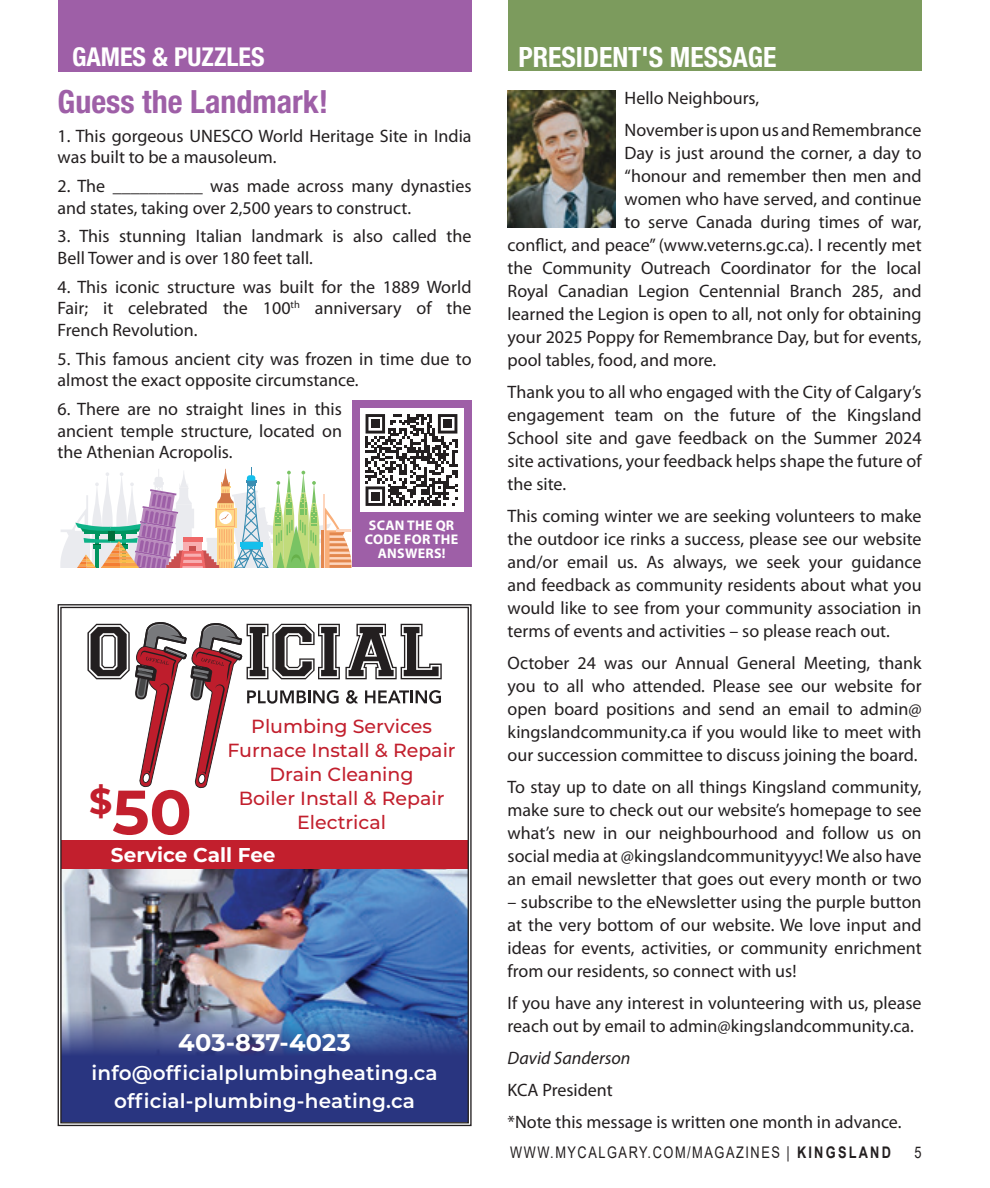
<style>
.page{position:relative;width:990px;height:1188px;background:#fff}
.page>*{position:absolute;margin:0;border:0;box-sizing:border-box;transform-origin:0 0}
.t1{font:700 62.4px "Montserrat";color:#c21f2d}
.In_Around_title{font:700 condensed 32px "Helvetica Neue LT Std";color:#9e5fa7}
.t2{font:700 condensed 28px "Helvetica Neue LT Std";color:#fff}
.t3{font:700 condensed 26px "Helvetica Neue LT Std";color:#fff}
.t4{font:700 24px "Montserrat";letter-spacing:.01em;color:#fff}
.t5{font:600 20px/28.4px "Montserrat";letter-spacing:.01em;color:#fff;text-align:center}
.t6{font:700 20px "Montserrat";color:#fff}
.t7{font:500 19px/24px "Montserrat";color:#c21f2d;text-align:center}
.Body_text{font:18px/23px "Myriad Pro";color:#231f20;text-align:justify}
.Body_text-2{font:italic 18px "Myriad Pro";color:#231f20}
.t8{font:16px "Arial";letter-spacing:.12em;color:#231f20;scale:.8 1}
.Library_subhead{font:700 14px/14px "Myriad Pro";letter-spacing:.02em;color:#fff;text-align:center}
.s1{font-weight:700}
</style>
<div class="page">
<div style="left:508px;top:0;width:414px;height:70px;background:#7c9b5d"></div>
<img style="left:508px;top:90px;width:108px;height:138px">
<img style="left:58px;top:604px;width:414px;height:522px">
<div style="left:58px;top:0;width:414px;height:72px;background:#9e5fa7"></div>
<svg style="left:60px;top:467px;width:291px;height:100px"></svg>
<hr style="left:240px;top:543px;width:22px;height:4px;background:#14bfec">
<hr style="left:241px;top:547px;width:20px;height:2px;background:#14bfec">
<div style="left:352px;top:401px;width:120px;height:166px;background:#9e5fa7"></div>
<div style="left:360px;top:409px;width:103px;height:103px;background:#fff"></div>
<svg style="left:366px;top:414px;width:91px;height:92px"></svg>
<div style="left:371px;top:420px;width:8px;height:8px;background:#231f20"></div>
<div style="left:444px;top:420px;width:8px;height:8px;background:#231f20"></div>
<div style="left:371px;top:492px;width:8px;height:8px;background:#231f20"></div>
<p class="t3" style="left:72px;top:41px;width:194px">GAMES &amp; PUZZLES</p>
<p class="In_Around_title" style="left:58px;top:82px;width:272px">Guess the Landmark!</p>
<p class="Body_text" style="left:58px;top:125px;width:415px;line-height:21.6px">1. This gorgeous UNESCO World Heritage Site in India was built to be a mausoleum.</p>
<p class="Body_text" style="left:58px;top:175px;width:416px;line-height:21.6px">2. The __________ was made across many dynasties and states, taking over 2,500 years to construct.</p>
<p class="Body_text" style="left:58px;top:225px;width:415px;line-height:21.6px">3. This stunning Italian landmark is also called the<br>Bell Tower and is over 180 feet tall.</p>
<p class="Body_text" style="left:58px;top:276px;width:415px;line-height:21.6px">4. This iconic structure was built for the 1889 World Fair; it celebrated the 100<sup>th</sup> anniversary of the French Revolution.</p>
<p class="Body_text" style="left:58px;top:348px;width:415px;line-height:21.6px">5. This famous ancient city was frozen in time due to almost the exact opposite circumstance.</p>
<p class="Body_text" style="left:58px;top:398px;width:286px;line-height:21.6px">6. There are no straight lines in this ancient temple structure, located on the Athenian Acropolis.</p>
<p class="Library_subhead" style="left:365px;top:518px;width:95px">SCAN THE QR<br>CODE FOR THE<br>ANSWERS!</p>
<p class="t7" style="left:228px;top:714px;width:230px">Plumbing Services<br>Furnace Install &amp; Repair<br>Drain Cleaning<br>Boiler Install &amp; Repair<br>Electrical</p>
<p class="t1" style="left:89px;top:767px;width:104px"><sup>$</sup>50</p>
<p class="t6" style="left:111px;top:841px;width:166px">Service Call Fee</p>
<p class="t4" style="left:178px;top:1026px;width:174px">403-837-4023</p>
<p class="t5" style="left:91px;top:1058px;width:348px">info@officialplumbingheating.ca official-plumbing-heating.ca</p>
<p class="t2" style="left:518px;top:40px;width:260px">PRESIDENT'S MESSAGE</p>
<p class="Body_text" style="left:625px;top:86px;width:136px">Hello Neighbours,</p>
<p class="Body_text" style="left:625px;top:118px;width:298px">November is upon us and Remembrance</p>
<p class="Body_text" style="left:625px;top:141px;width:298px">Day is just around the corner, a day to</p>
<p class="Body_text" style="left:625px;top:164px;width:298px">“honour and remember then men and</p>
<p class="Body_text" style="left:625px;top:187px;width:298px">women who have served, and continue</p>
<p class="Body_text" style="left:625px;top:210px;width:298px">to serve Canada during times of war,</p>
<p class="Body_text" style="left:508px;top:233px;width:416px">conflict, and peace” (www.veterns.gc.ca). I recently met</p>
<p class="Body_text" style="left:508px;top:256px;width:415px">the Community Outreach Coordinator for the local</p>
<p class="Body_text" style="left:508px;top:279px;width:415px">Royal Canadian Legion Centennial Branch 285, and</p>
<p class="Body_text" style="left:508px;top:302px;width:415px">learned the Legion is open to all, not only for obtaining</p>
<p class="Body_text" style="left:508px;top:325px;width:416px">your 2025 Poppy for Remembrance Day, but for events,</p>
<p class="Body_text" style="left:508px;top:348px;width:210px">pool tables, food, and more.</p>
<p class="Body_text" style="left:508px;top:380px;width:416px">Thank you to all who engaged with the City of Calgary’s engagement team on the future of the Kingsland School site and gave feedback on the Summer 2024 site activations, your feedback helps shape the future of the site.</p>
<p class="Body_text" style="left:508px;top:504px;width:416px">This coming winter we are seeking volunteers to make the outdoor ice rinks a success, please see our website and/or email us. As always, we seek your guidance and feedback as community residents about what you would like to see from your community association in terms of events and activities – so please reach out.</p>
<p class="Body_text" style="left:508px;top:651px;width:416px">October 24 was our Annual General Meeting, thank you to all who attended. Please see our website for open board positions and send an email to admin@ kingslandcommunity.ca if you would like to meet with our succession committee to discuss joining the board.</p>
<p class="Body_text" style="left:508px;top:775px;width:416px">To stay up to date on all things Kingsland community, make sure to check out our website’s homepage to see what’s new in our neighbourhood and follow us on social media at @kingslandcommunityyyc! We also have an email newsletter that goes out every month or two</p>
<p class="Body_text" style="left:508px;top:890px;width:416px">– subscribe to the eNewsletter using the purple button at the very bottom of our website. We love input and ideas for events, activities, or community enrichment from our residents, so connect with us!</p>
<p class="Body_text" style="left:508px;top:991px;width:416px">If you have any interest in volunteering with us, please reach out by email to admin@kingslandcommunity.ca.</p>
<p class="Body_text-2" style="left:508px;top:1047px;width:124px">David Sanderson</p>
<p class="Body_text" style="left:508px;top:1078px;width:107px">KCA President</p>
<p class="Body_text" style="left:508px;top:1110px;width:395px">*Note this message is written one month in advance.</p>
<p class="t8" style="left:510px;top:1141px;width:478px">WWW.MYCALGARY.COM/MAGAZINES | <span class="s1">KINGSLAND</span></p>
<p class="t8" style="left:914px;top:1141px;width:10px">5</p>
</div>
